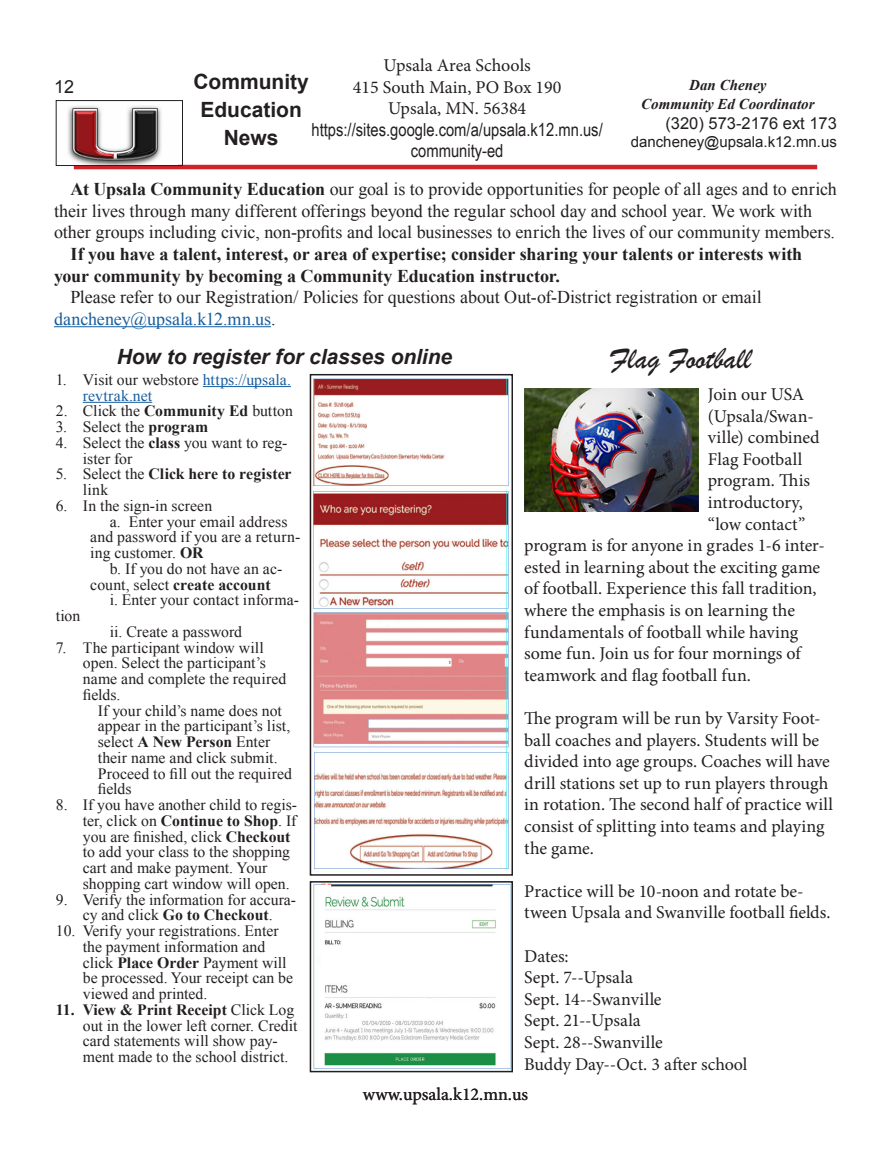
<style>
.page{position:relative;width:891px;height:1161px;background:#fff}
.page>*{position:absolute;margin:0;border:0;box-sizing:border-box;transform-origin:0 0}
.t1{font:31.5px "Brush Script";color:#231f20}
.t2{font:italic 700 21px "Arial";letter-spacing:-.005em;color:#231f20}
.t3{font:700 21px "Arial";color:#231f20}
.t4{font:18px/21.6px "Minion Pro";color:#231f20}
.t5{font:18px/21.6px "Times New Roman";letter-spacing:-.005em;color:#231f20}
.t6{font:700 18px/21.6px "Times New Roman";letter-spacing:-.005em;color:#231f20}
.t7{font:18px/21.6px "Arial Narrow";color:#231f20;text-align:center}
.t8{font:18px "Arial";color:#231f20}
.t9{font:16.5px "Arial";color:#231f20}
.t10{font:15.75px/15.8px "Times New Roman";color:#231f20}
.t11{font:15.75px/15.8px "Times New Roman";color:#175d9e}
.t12{font:700 15.75px/15.8px "Times New Roman";color:#231f20}
.t13{font:italic 700 15px "Times New Roman";color:#231f20}
.t14{font:15px "Arial";color:#231f20}
.s1{font-weight:700}
.s2{color:#175d9e}
.s3{color:#231f20}
.s4{font-weight:400}
</style>
<div class="page">
<hr style="left:74px;top:165px;width:743px;height:4px;background:#d1232a">
<hr style="left:203px;top:386px;width:88px;height:1px;background:#175d9e">
<hr style="left:83px;top:402px;width:69px;height:1px;background:#175d9e">
<hr style="left:54px;top:326px;width:217px;height:1px;background:#175d9e">
<img style="left:67px;top:106px;width:95px;height:58px">
<div style="left:56px;top:100px;width:127px;height:66px;border:1px solid #231f20"></div>
<img style="left:524px;top:388px;width:174px;height:124px">
<img style="left:313px;top:378px;width:197px;height:492px">
<div style="left:310px;top:374px;width:203px;height:502px;border:2px solid #231f20"></div>
<img style="left:313px;top:884px;width:197px;height:185px">
<div style="left:310px;top:881px;width:203px;height:191px;border:2px solid #231f20"></div>
<p class="t8" style="left:54px;top:74px;width:22px">12</p>
<p class="t4" style="left:384px;top:54px;width:149px">Upsala Area Schools</p>
<p class="t4" style="left:353px;top:76px;width:210px">415 South Main, PO Box 190</p>
<p class="t4" style="left:388px;top:98px;width:140px">Upsala, MN. 56384</p>
<p class="t7" style="left:312px;top:118px;width:293px">https://sites.google.com/a/upsala.k12.mn.us/ community-ed</p>
<p class="t3" style="left:193px;top:68px;width:117px">Community</p>
<p class="t3" style="left:200px;top:96px;width:103px">Education</p>
<p class="t3" style="left:224px;top:124px;width:56px">News</p>
<p class="t13" style="left:689px;top:74px;width:79px">Dan Cheney</p>
<p class="t13" style="left:641px;top:94px;width:175px">Community Ed Coordinator</p>
<p class="t9" style="left:665px;top:113px;width:173px">(320) 573-2176 ext 173</p>
<p class="t14" style="left:631px;top:132px;width:208px">dancheney@upsala.k12.mn.us</p>
<p class="t5" style="left:54px;top:178px;width:784px;text-indent:16px"><span class="s1">At Upsala Community Education</span> our goal is to provide opportunities for people of all ages and to enrich their lives through many different offerings beyond the regular school day and school year. We work with other groups including civic, non-profits and local businesses to enrich the lives of our community members.</p>
<p class="t6" style="left:54px;top:243px;width:750px;text-indent:16px">If you have a talent, interest, or area of expertise; consider sharing your talents or interests with your community by becoming a Community Education instructor.</p>
<p class="t5" style="left:54px;top:286px;width:709px;text-indent:16px">Please refer to our Registration/ Policies for questions about Out-of-District registration or email <span class="s2">dancheney@upsala.k12.mn.us</span>.</p>
<p class="t1" style="left:610px;top:337px;width:142px">Flag Football</p>
<p class="t4" style="left:708px;top:384px;width:98px">Join our USA</p>
<p class="t4" style="left:708px;top:405px;width:107px">(Upsala/Swan-</p>
<p class="t4" style="left:708px;top:427px;width:113px">ville) combined</p>
<p class="t4" style="left:708px;top:448px;width:96px">Flag Football</p>
<p class="t4" style="left:708px;top:470px;width:104px">program. This</p>
<p class="t4" style="left:708px;top:492px;width:96px">introductory,</p>
<p class="t4" style="left:708px;top:513px;width:99px">“low contact”</p>
<p class="t4" style="left:524px;top:535px;width:302px">program is for anyone in grades 1-6 inter-</p>
<p class="t4" style="left:524px;top:556px;width:297px">ested in learning about the exciting game</p>
<p class="t4" style="left:524px;top:578px;width:294px">of football. Experience this fall tradition,</p>
<p class="t4" style="left:524px;top:600px;width:272px">where the emphasis is on learning the</p>
<p class="t4" style="left:524px;top:621px;width:276px">fundamentals of football while having</p>
<p class="t4" style="left:524px;top:643px;width:278px">some fun. Join us for four mornings of</p>
<p class="t4" style="left:524px;top:664px;width:228px">teamwork and flag football fun.</p>
<p class="t4" style="left:524px;top:708px;width:310px">The program will be run by Varsity Foot&shy;ball coaches and players. Students will be divided into age groups. Coaches will have drill stations set up to run players through in rotation. The second half of practice will consist of splitting into teams and playing the game.</p>
<p class="t4" style="left:524px;top:880px;width:308px">Practice will be 10-noon and rotate be&shy;tween Upsala and Swanville football fields.</p>
<p class="t4" style="left:524px;top:945px;width:46px">Dates:</p>
<p class="t4" style="left:524px;top:967px;width:110px">Sept. 7--Upsala</p>
<p class="t4" style="left:524px;top:988px;width:139px">Sept. 14--Swanville</p>
<p class="t4" style="left:524px;top:1010px;width:118px">Sept. 21--Upsala</p>
<p class="t4" style="left:524px;top:1032px;width:140px">Sept. 28--Swanville</p>
<p class="t4" style="left:524px;top:1053px;width:225px">Buddy Day--Oct. 3 after school</p>
<p class="t2" style="left:117px;top:343px;width:337px">How to register for classes online</p>
<p class="t11" style="left:83px;top:371px;width:210px;text-indent:-27px"><span class="s3">1. Visit our webstore</span> https://upsala. revtrak.net</p>
<p class="t10" style="left:56px;top:403px;width:239px">2. Click the <span class="s1">Community Ed</span> button</p>
<p class="t10" style="left:56px;top:419px;width:154px">3. Select the <span class="s1">program</span></p>
<p class="t10" style="left:83px;top:434px;width:206px;text-indent:-27px">4. Select the <span class="s1">class</span> you want to reg&shy;ister for</p>
<p class="t12" style="left:83px;top:466px;width:210px;text-indent:-27px"><span class="s4">5. Select the</span> Click here to register <span class="s4">link</span></p>
<p class="t10" style="left:56px;top:497px;width:158px">6. In the sign-in screen</p>
<p class="t10" style="left:90px;top:513px;width:212px;text-indent:19px">a. Enter your email address and password if you are a return&shy;ing customer. <span class="s1">OR</span></p>
<p class="t10" style="left:90px;top:560px;width:194px;text-indent:19px">b. If you do not have an ac&shy;count, select <span class="s1">create account</span></p>
<p class="t10" style="left:110px;top:592px;width:191px">i. Enter your contact informa-</p>
<p class="t10" style="left:56px;top:608px;width:26px">tion</p>
<p class="t10" style="left:110px;top:623px;width:134px">ii. Create a password</p>
<p class="t10" style="left:83px;top:639px;width:205px;text-indent:-27px">7. The participant window will open. Select the participant’s name and complete the required fields.</p>
<p class="t10" style="left:98px;top:702px;width:196px">If your child’s name does not appear in the participant’s list, select <span class="s1">A New Person</span> Enter their name and click submit.<br>Proceed to fill out the required fields</p>
<p class="t10" style="left:83px;top:797px;width:216px;text-indent:-27px">8. If you have another child to regis&shy;ter, click on <span class="s1">Continue to Shop</span>. If you are finished, click <span class="s1">Checkout </span>to add your class to the shopping cart and make payment. Your shopping cart window will open.</p>
<p class="t10" style="left:56px;top:891px;width:242px;text-align:center">9. Verify the information for accura&shy;cy and click <span class="s1">Go to Checkout</span>.</p>
<p class="t10" style="left:83px;top:923px;width:212px;text-indent:-27px">10. Verify your registrations. Enter the payment information and click <span class="s1">Place Order</span> Payment will be processed. Your receipt can be viewed and printed.</p>
<p class="t10" style="left:83px;top:1001px;width:216px;text-indent:-27px"><span class="s1">11. View &amp; Print Receipt</span> Click Log out in the lower left corner. Credit card statements will show pay&shy;ment made to the school district.</p>
<p class="t4" style="left:363px;top:1084px;width:167px">www.upsala.k12.mn.us</p>
</div>
